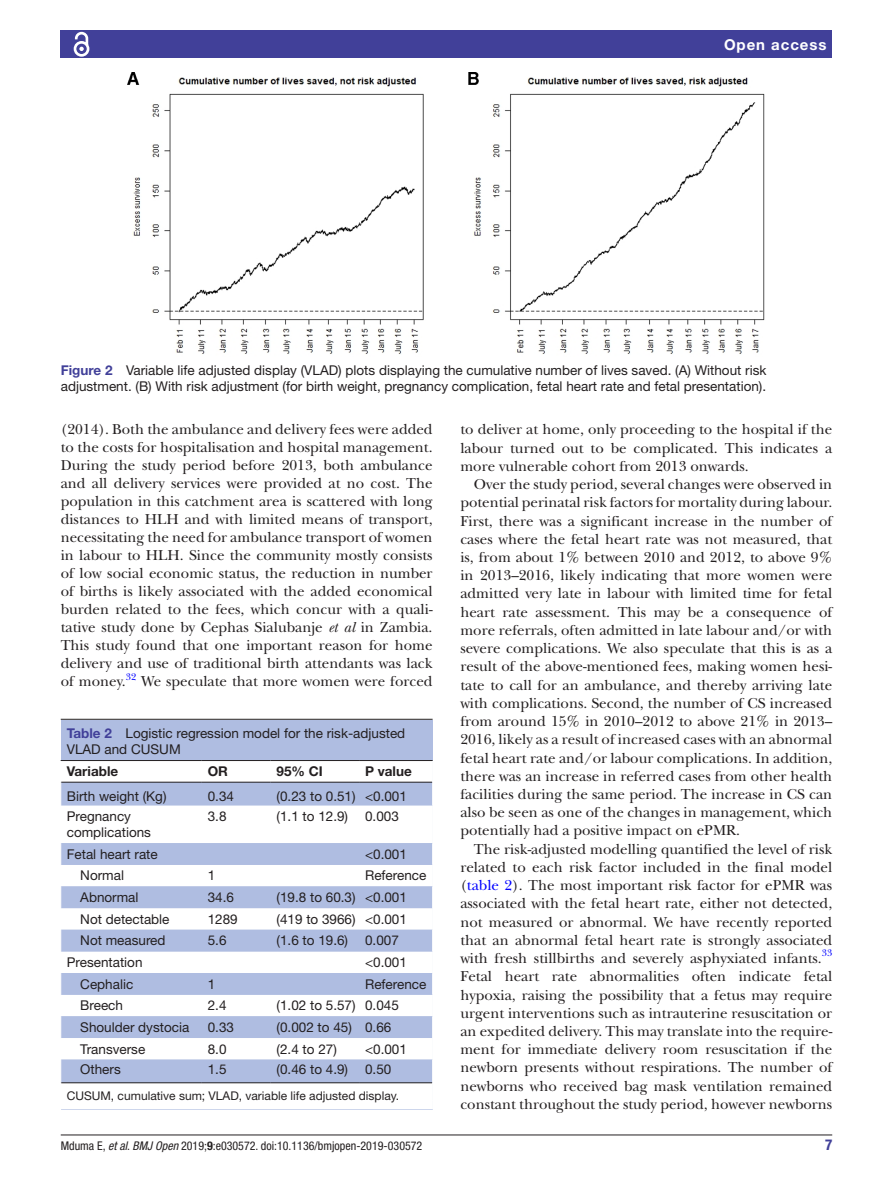
<style>
.page{position:relative;width:893px;height:1191px;background:#fff}
.page>*{position:absolute;margin:0;border:0;box-sizing:border-box;transform-origin:0 0}
.t1{font:15px/18.3px "New Baskerville";color:#231f20;text-align:justify}
.t2{font:700 15px "Helvetica Neue LT Std";letter-spacing:.065em;color:#fff}
.t3{font:700 condensed 15px "Helvetica Neue LT Std";color:#414099}
.t4{font:13.5px/16.2px "Helvetica Neue LT Std";color:#231f20}
.t5{font:700 13.5px "Helvetica Neue LT Std";color:#231f20}
.t6{font:condensed 12px "Helvetica Neue LT Std";color:#231f20}
.t7{font:12px "Helvetica Neue LT Std";color:#231f20}
.t8{font:9.9px "New Baskerville";color:#00f}
.s1{font-weight:700;color:#414099}
.s2{font-style:italic}
.s3{color:#00f}
.s4{font-weight:700}
</style>
<div class="page">
<hr style="left:61px;top:1134px;width:771px;height:1px;background:#231f20">
<div style="left:61px;top:31px;width:771px;height:27px;background:#414099"></div>
<svg style="left:73px;top:31px;width:17px;height:26px"></svg>
<img style="left:127px;top:73px;width:638px;height:281px">
<div style="left:61px;top:719px;width:372px;height:390px;background:#afbde1"></div>
<hr style="left:61px;top:719px;width:372px;height:1px;background:#231f20">
<div style="left:61px;top:761px;width:371px;height:348px;background:#fff"></div>
<svg style="left:61px;top:783px;width:371px;height:299px"></svg>
<hr style="left:61px;top:760px;width:141px;height:1px;background:#231f20">
<hr style="left:61px;top:782px;width:141px;height:1px;background:#231f20">
<hr style="left:202px;top:760px;width:69px;height:1px;background:#231f20">
<hr style="left:202px;top:782px;width:69px;height:1px;background:#231f20">
<hr style="left:271px;top:760px;width:88px;height:1px;background:#231f20">
<hr style="left:271px;top:782px;width:88px;height:1px;background:#231f20">
<hr style="left:359px;top:760px;width:74px;height:1px;background:#231f20">
<hr style="left:359px;top:782px;width:73px;height:1px;background:#231f20">
<hr style="left:202px;top:1082px;width:69px;height:1px;background:#231f20">
<hr style="left:271px;top:1082px;width:88px;height:1px;background:#231f20">
<hr style="left:359px;top:1082px;width:73px;height:1px;background:#231f20">
<hr style="left:61px;top:1082px;width:141px;height:1px;background:#231f20">
<svg style="left:432px;top:761px;width:1px;height:44px"></svg>
<hr style="left:432px;top:805px;width:1px;height:38px;background:#fff">
<svg style="left:432px;top:843px;width:1px;height:266px"></svg>
<hr style="left:67px;top:1099px;width:366px;height:2px;background:#fff">
<p class="t2" style="left:724px;top:35px;width:104px">Open access</p>
<p class="t4" style="left:61px;top:361px;width:707px"><span class="s1">Figure 2</span> Variable life adjusted display (VLAD) plots displaying the cumulative number of lives saved. (A) Without risk adjustment. (B) With risk adjustment (for birth weight, pregnancy complication, fetal heart rate and fetal presentation).</p>
<p class="t1" style="left:61px;top:420px;width:373px">(2014). Both the ambulance and delivery fees were added to the costs for hospitalisation and hospital management.<br>During the study period before 2013, both ambulance and all delivery services were provided at no cost. The population in this catchment area is scattered with long distances to HLH and with limited means of transport, necessitating the need for ambulance transport of women in labour to HLH. Since the community mostly consists of low social economic status, the reduction in number of births is likely associated with the added economical burden related to the fees, which concur with a quali&shy;tative study done by Cephas Sialubanje <span class="s2">et al</span> in Zambia.<br>This study found that one important reason for home delivery and use of traditional birth attendants was lack of money.</p>
<p class="t8" style="left:126px;top:670px;width:12px">32</p>
<p class="t1" style="left:141px;top:672px;width:293px">We speculate that more women were forced</p>
<p class="t4" style="left:67px;top:724px;width:340px"><span class="s1">Table 2</span> Logistic regression model for the risk-adjusted<br>VLAD and CUSUM</p>
<p class="t5" style="left:67px;top:763px;width:53px">Variable</p>
<p class="t5" style="left:208px;top:763px;width:22px">OR</p>
<p class="t5" style="left:277px;top:763px;width:48px">95% CI</p>
<p class="t5" style="left:365px;top:763px;width:48px">P value</p>
<p class="t4" style="left:67px;top:787px;width:101px">Birth weight (Kg)</p>
<p class="t4" style="left:208px;top:787px;width:28px">0.34</p>
<p class="t4" style="left:277px;top:787px;width:132px">(0.23 to 0.51) &lt;0.001</p>
<p class="t4" style="left:67px;top:808px;width:86px">Pregnancy complications</p>
<p class="t4" style="left:208px;top:808px;width:20px">3.8</p>
<p class="t4" style="left:277px;top:808px;width:73px">(1.1 to 12.9)</p>
<p class="t4" style="left:365px;top:808px;width:35px">0.003</p>
<p class="t4" style="left:67px;top:845px;width:93px">Fetal heart rate</p>
<p class="t4" style="left:365px;top:845px;width:43px">&lt;0.001</p>
<p class="t4" style="left:80px;top:867px;width:45px">Normal</p>
<p class="t4" style="left:208px;top:867px;width:9px">1</p>
<p class="t4" style="left:365px;top:867px;width:63px">Reference</p>
<p class="t4" style="left:80px;top:889px;width:60px">Abnormal</p>
<p class="t4" style="left:208px;top:889px;width:28px">34.6</p>
<p class="t4" style="left:277px;top:889px;width:132px">(19.8 to 60.3) &lt;0.001</p>
<p class="t4" style="left:80px;top:910px;width:91px">Not detectable</p>
<p class="t4" style="left:208px;top:910px;width:32px">1289</p>
<p class="t4" style="left:277px;top:910px;width:132px">(419 to 3966) &lt;0.001</p>
<p class="t4" style="left:80px;top:932px;width:87px">Not measured</p>
<p class="t4" style="left:208px;top:932px;width:20px">5.6</p>
<p class="t4" style="left:277px;top:932px;width:73px">(1.6 to 19.6)</p>
<p class="t4" style="left:365px;top:932px;width:35px">0.007</p>
<p class="t4" style="left:67px;top:954px;width:77px">Presentation</p>
<p class="t4" style="left:365px;top:954px;width:43px">&lt;0.001</p>
<p class="t4" style="left:80px;top:975px;width:55px">Cephalic</p>
<p class="t4" style="left:208px;top:975px;width:9px">1</p>
<p class="t4" style="left:365px;top:975px;width:63px">Reference</p>
<p class="t4" style="left:80px;top:997px;width:44px">Breech</p>
<p class="t4" style="left:208px;top:997px;width:20px">2.4</p>
<p class="t4" style="left:277px;top:997px;width:124px">(1.02 to 5.57) 0.045</p>
<p class="t4" style="left:80px;top:1019px;width:111px">Shoulder dystocia</p>
<p class="t4" style="left:208px;top:1019px;width:28px">0.33</p>
<p class="t4" style="left:277px;top:1019px;width:116px">(0.002 to 45) 0.66</p>
<p class="t4" style="left:80px;top:1040px;width:67px">Transverse</p>
<p class="t4" style="left:208px;top:1040px;width:20px">8.0</p>
<p class="t4" style="left:277px;top:1040px;width:62px">(2.4 to 27)</p>
<p class="t4" style="left:365px;top:1040px;width:43px">&lt;0.001</p>
<p class="t4" style="left:80px;top:1060px;width:42px">Others</p>
<p class="t4" style="left:208px;top:1060px;width:20px">1.5</p>
<p class="t4" style="left:277px;top:1060px;width:73px">(0.46 to 4.9)</p>
<p class="t4" style="left:365px;top:1060px;width:28px">0.50</p>
<p class="t7" style="left:67px;top:1089px;width:334px">CUSUM, cumulative sum; VLAD, variable life adjusted display.</p>
<p class="t1" style="left:460px;top:420px;width:373px">to deliver at home, only proceeding to the hospital if the labour turned out to be complicated. This indicates a more vulnerable cohort from 2013 onwards.</p>
<p class="t1" style="left:460px;top:475px;width:373px;text-indent:14px">Over the study period, several changes were observed in potential perinatal risk factors for mortality during labour.<br>First, there was a significant increase in the number of cases where the fetal heart rate was not measured, that is, from about 1% between 2010 and 2012, to above 9% in 2013–2016, likely indicating that more women were admitted very late in labour with limited time for fetal heart rate assessment. This may be a consequence of more referrals, often admitted in late labour and/or with severe complications. We also speculate that this is as a result of the above-mentioned fees, making women hesi&shy;tate to call for an ambulance, and thereby arriving late with complications. Second, the number of CS increased from around 15% in 2010–2012 to above 21% in 2013– 2016, likely as a result of increased cases with an abnormal fetal heart rate and/or labour complications. In addition, there was an increase in referred cases from other health facilities during the same period. The increase in CS can also be seen as one of the changes in management, which potentially had a positive impact on ePMR.</p>
<p class="t1" style="left:460px;top:840px;width:373px;text-indent:14px">The risk-adjusted modelling quantified the level of risk related to each risk factor included in the final model (<span class="s3">table 2</span>). The most important risk factor for ePMR was associated with the fetal heart rate, either not detected, not measured or abnormal. We have recently reported that an abnormal fetal heart rate is strongly associated with fresh stillbirths and severely asphyxiated infants.</p>
<p class="t8" style="left:822px;top:947px;width:12px">33</p>
<p class="t1" style="left:460px;top:967px;width:373px">Fetal heart rate abnormalities often indicate fetal hypoxia, raising the possibility that a fetus may require urgent interventions such as intrauterine resuscitation or an expedited delivery. This may translate into the require&shy;ment for immediate delivery room resuscitation if the newborn presents without respirations. The number of newborns who received bag mask ventilation remained constant throughout the study period, however newborns</p>
<p class="t6" style="left:61px;top:1138px;width:363px">Mduma E, <span class="s2">et al</span>. <span class="s2">BMJ Open</span> 2019;<span class="s4">9</span>:e030572. doi:10.1136/bmjopen-2019-030572</p>
<p class="t3" style="left:825px;top:1135px;width:9px">7</p>
</div>
